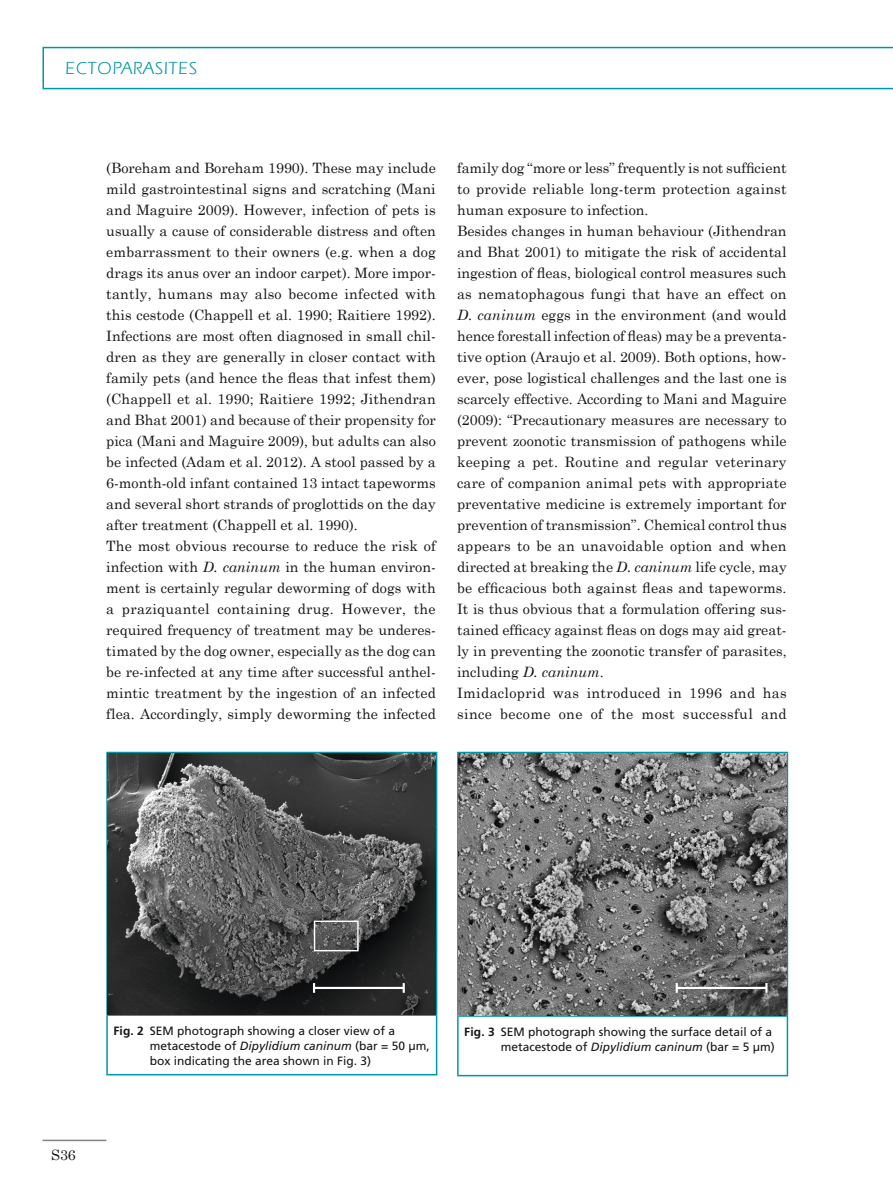
<style>
.page{position:relative;width:893px;height:1187px;background:#fff}
.page>*{position:absolute;margin:0;border:0;box-sizing:border-box;transform-origin:0 0}
.t1{font:18px "ITC Eras Std";letter-spacing:.05em;color:#0096a2}
.t2{font:14.25px/21px "Century Schoolbook";color:#151616}
.t3{font:12px/15px "Frutiger";color:#151616}
.s1{font-style:italic}
.s2{font-weight:700}
</style>
<div class="page">
<hr style="left:43px;top:1139px;width:63px;height:1px;background:#818281">
<svg style="left:43px;top:47px;width:850px;height:42px"></svg>
<hr style="left:106px;top:1015px;width:2px;height:58px;background:#0096a2">
<hr style="left:436px;top:1015px;width:1px;height:58px;background:#0096a2">
<hr style="left:106px;top:1073px;width:331px;height:2px;background:#0096a2">
<hr style="left:106px;top:751px;width:331px;height:2px;background:#0096a2">
<hr style="left:106px;top:753px;width:2px;height:261px;background:#0096a2">
<hr style="left:436px;top:753px;width:1px;height:261px;background:#0096a2">
<hr style="left:106px;top:1014px;width:331px;height:1px;background:#0096a2">
<img style="left:108px;top:753px;width:328px;height:261px">
<div style="left:314px;top:920px;width:45px;height:31px;border:1px solid #fff"></div>
<hr style="left:457px;top:1016px;width:2px;height:58px;background:#0096a2">
<hr style="left:787px;top:1016px;width:1px;height:58px;background:#0096a2">
<hr style="left:457px;top:1074px;width:331px;height:2px;background:#0096a2">
<hr style="left:457px;top:751px;width:331px;height:2px;background:#0096a2">
<hr style="left:457px;top:753px;width:2px;height:262px;background:#0096a2">
<hr style="left:787px;top:753px;width:1px;height:262px;background:#0096a2">
<hr style="left:457px;top:1015px;width:331px;height:1px;background:#0096a2">
<img style="left:459px;top:753px;width:328px;height:262px">
<hr style="left:677px;top:986px;width:89px;height:2px;background:#fff">
<svg style="left:676px;top:983px;width:2px;height:9px"></svg>
<svg style="left:765px;top:983px;width:2px;height:9px"></svg>
<hr style="left:314px;top:986px;width:90px;height:2px;background:#fff">
<svg style="left:313px;top:983px;width:2px;height:9px"></svg>
<svg style="left:403px;top:983px;width:2px;height:9px"></svg>
<p class="t1" style="left:65px;top:58px;width:113px">ECTOPARASIT</p>
<p class="t1" style="left:189px;top:58px;width:10px">S</p>
<p class="t2" style="left:106px;top:157px;width:331px">(Boreham and Boreham 1990). These may include mild gastrointestinal signs and scratching (Mani and Maguire 2009). However, infection of pets is usually a cause of considerable distress and often embarrassment to their owners (e.g. when a dog drags its anus over an indoor carpet). More impor&shy;tantly, humans may also become infected with this cestode (Chappell et al. 1990; Raitiere 1992).<br>Infections are most often diagnosed in small chil&shy;dren as they are generally in closer contact with family pets (and hence the fleas that infest them) (Chappell et al. 1990; Raitiere 1992; Jithendran and Bhat 2001) and because of their propensity for pica (Mani and Maguire 2009), but adults can also be infected (Adam et al. 2012). A stool passed by a 6-month-old infant contained 13 intact tapeworms and several short strands of proglottids on the day after treatment (Chappell et al. 1990).<br>The most obvious recourse to reduce the risk of infection with <span class="s1">D. caninum</span> in the human environ&shy;ment is certainly regular deworming of dogs with a praziquantel containing drug. However, the required frequency of treatment may be underes&shy;timated by the dog owner, especially as the dog can be re-infected at any time after successful anthel&shy;mintic treatment by the ingestion of an infected flea. Accordingly, simply deworming the infected</p>
<p class="t2" style="left:457px;top:157px;width:331px">family dog “more or less” frequently is not sufficient to provide reliable long-term protection against human exposure to infection.<br>Besides changes in human behaviour (Jithendran and Bhat 2001) to mitigate the risk of accidental ingestion of fleas, biological control measures such as nematophagous fungi that have an effect on <span class="s1">D. caninum</span> eggs in the environment (and would hence forestall infection of fleas) may be a preventa&shy;tive option (Araujo et al. 2009). Both options, how&shy;ever, pose logistical challenges and the last one is scarcely effective. According to Mani and Maguire (2009): “Precautionary measures are necessary to prevent zoonotic transmission of pathogens while keeping a pet. Routine and regular veterinary care of companion animal pets with appropriate preventative medicine is extremely important for prevention of transmission”. Chemical control thus appears to be an unavoidable option and when directed at breaking the <span class="s1">D. caninum</span> life cycle, may be efficacious both against fleas and tapeworms.<br>It is thus obvious that a formulation offering sus&shy;tained efficacy against fleas on dogs may aid great&shy;ly in preventing the zoonotic transfer of parasites, including <span class="s1">D. caninum</span>.<br>Imidacloprid was introduced in 1996 and has since become one of the most successful and</p>
<p class="t2" style="left:51px;top:1144px;width:26px">S36</p>
<p class="t3" style="left:150px;top:1022px;width:281px;text-indent:-36px"><span class="s2">Fig. 2</span> SEM photograph showing a closer view of a metacestode of <span class="s1">Dipylidium caninum</span> (bar = 50 μm, box indicating the area shown in Fig. 3)</p>
<p class="t3" style="left:464px;top:1023px;width:312px;text-align:right"><span class="s2">Fig. 3</span> SEM photograph showing the surface detail of a metacestode of <span class="s1">Dipylidium caninum</span> (bar = 5 μm)</p>
</div>
